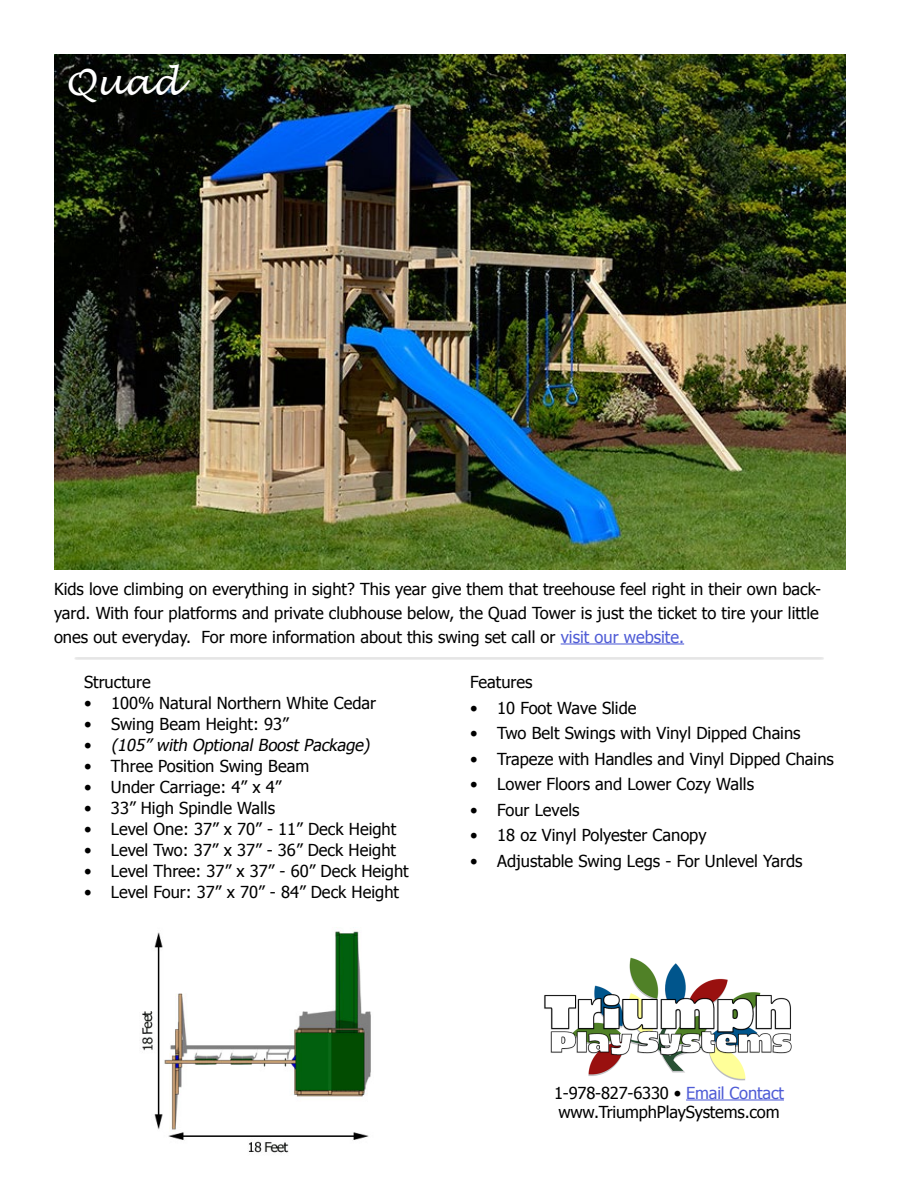
<style>
.page{position:relative;width:900px;height:1200px;background:#fff}
.page>*{position:absolute;margin:0;border:0;box-sizing:border-box;transform-origin:0 0}
.t1{font:italic 36px "Lucida Handwriting";color:#fff}
.t2{font:16.5px/24px "Tahoma";color:#000}
.t3{font:italic 16.5px "Tahoma";color:#000}
.s1{color:#4f5cd6}
.s2{font-style:normal}
</style>
<div class="page">
<hr style="left:561px;top:643px;width:123px;height:2px;background:#4f5cd6">
<hr style="left:76px;top:657px;width:747px;height:3px;background:#bbb">
<img style="left:54px;top:54px;width:792px;height:516px">
<img style="left:142px;top:931px;width:229px;height:222px">
<hr style="left:686px;top:1099px;width:98px;height:2px;background:#4f5cd6">
<img style="left:544px;top:957px;width:248px;height:124px">
<h1 class="t1" style="left:64px;top:61px;width:118px">Quad</h1>
<p class="t2" style="left:54px;top:576px;width:769px">Kids love climbing on everything in sight? This year give them that treehouse feel right in their own back&shy;yard. With four platforms and private clubhouse below, the Quad Tower is just the ticket to tire your little ones out everyday. For more information about this swing set call or <span class="s1">visit our website.</span></p>
<p class="t2" style="left:84px;top:669px;width:68px">Structure</p>
<p class="t2" style="left:84px;top:690px;width:294px">• 100% Natural Northern White Cedar</p>
<p class="t2" style="left:84px;top:711px;width:206px">• Swing Beam Height: 93”</p>
<p class="t3" style="left:84px;top:734px;width:291px"><span class="s2">•</span> (105” with Optional Boost Package)</p>
<p class="t2" style="left:84px;top:753px;width:227px">• Three Position Swing Beam</p>
<p class="t2" style="left:84px;top:774px;width:199px">• Under Carriage: 4” x 4”</p>
<p class="t2" style="left:84px;top:795px;width:193px">• 33” High Spindle Walls</p>
<p class="t2" style="left:84px;top:816px;width:314px">• Level One: 37” x 70” - 11” Deck Height</p>
<p class="t2" style="left:84px;top:837px;width:314px">• Level Two: 37” x 37” - 36” Deck Height</p>
<p class="t2" style="left:84px;top:858px;width:326px">• Level Three: 37” x 37” - 60” Deck Height</p>
<p class="t2" style="left:84px;top:879px;width:317px">• Level Four: 37” x 70” - 84” Deck Height</p>
<p class="t2" style="left:470px;top:669px;width:64px">Features</p>
<p class="t2" style="left:470px;top:695px;width:168px">• 10 Foot Wave Slide</p>
<p class="t2" style="left:470px;top:720px;width:332px">• Two Belt Swings with Vinyl Dipped Chains</p>
<p class="t2" style="left:470px;top:746px;width:365px">• Trapeze with Handles and Vinyl Dipped Chains</p>
<p class="t2" style="left:470px;top:771px;width:285px">• Lower Floors and Lower Cozy Walls</p>
<p class="t2" style="left:470px;top:797px;width:111px">• Four Levels</p>
<p class="t2" style="left:470px;top:822px;width:238px">• 18 oz Vinyl Polyester Canopy</p>
<p class="t2" style="left:470px;top:848px;width:334px">• Adjustable Swing Legs - For Unlevel Yards</p>
<p class="t2" style="left:554px;top:1082px;width:231px;line-height:19.8px">1-978-827-6330 • <span class="s1">Email Contact </span>www.TriumphPlaySystems.com</p>
</div>
